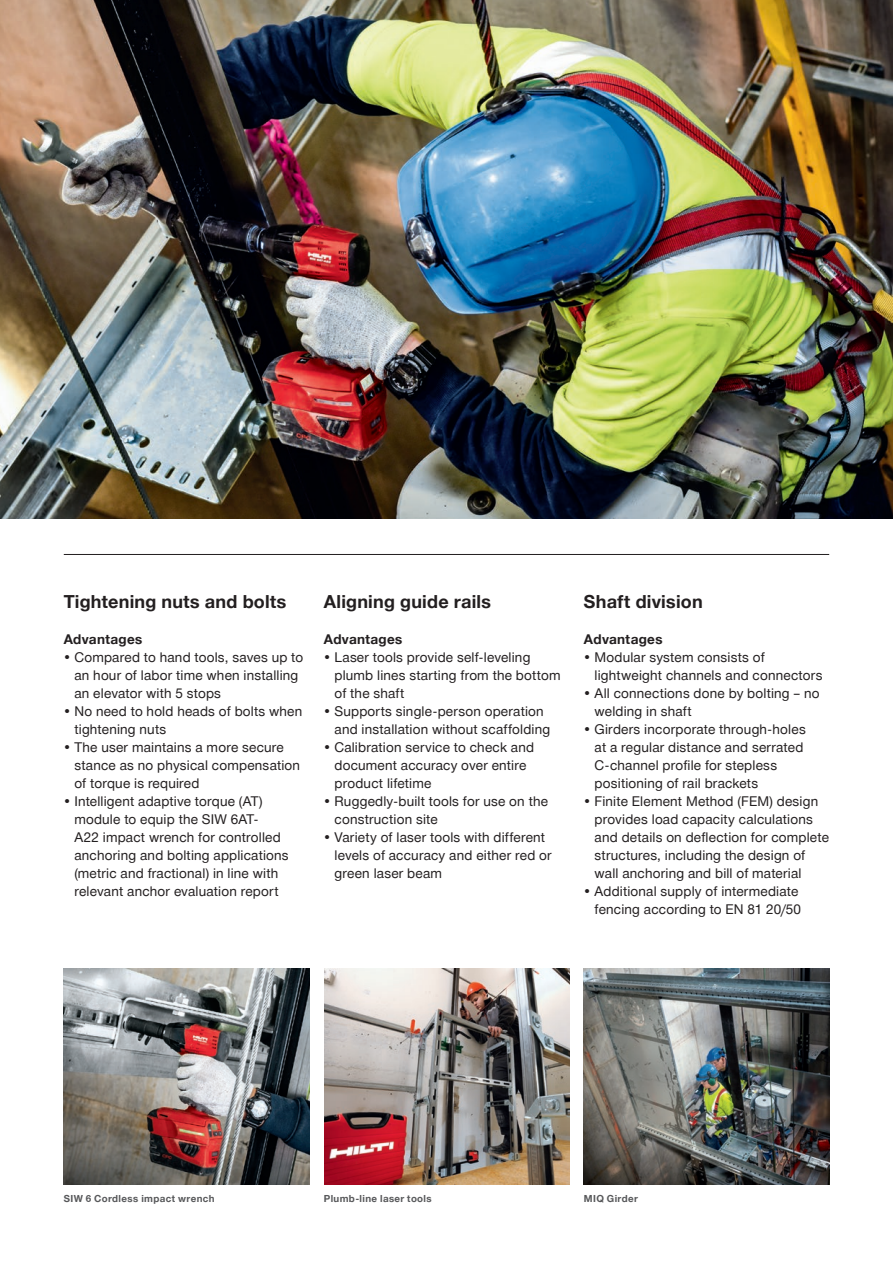
<style>
.page{position:relative;width:893px;height:1263px;background:#fff}
.page>*{position:absolute;margin:0;border:0;box-sizing:border-box;transform-origin:0 0}
.t1{font:700 18px "Hilti";letter-spacing:.01em;color:#231f20}
.t2{font:13.5px/18px "Hilti";letter-spacing:.015em;color:#231f20}
.t3{font:700 13.5px "Hilti";letter-spacing:.025em;color:#231f20}
.t4{font:700 9.75px "Hilti";letter-spacing:.04em;color:#57585a}
.s1{font-weight:700}
</style>
<div class="page">
<img style="left:0;top:0;width:893px;height:518px">
<hr style="left:64px;top:554px;width:765px;height:1px;background:#231f20">
<img style="left:325px;top:968px;width:244px;height:216px">
<img style="left:64px;top:968px;width:245px;height:216px">
<img style="left:584px;top:968px;width:245px;height:216px">
<h1 class="t1" style="left:64px;top:591px;width:224px">Tightening nuts and bolts</h1>
<p class="t3" style="left:64px;top:631px;width:80px">Advantages</p>
<p class="t2" style="left:74px;top:648px;width:230px;text-indent:-11px"><span class="s1">•</span> Compared to hand tools, saves up to an hour of labor time when installing an elevator with 5 stops</p>
<p class="t2" style="left:74px;top:702px;width:229px;text-indent:-11px"><span class="s1">•</span> No need to hold heads of bolts when tightening nuts</p>
<p class="t2" style="left:74px;top:738px;width:227px;text-indent:-11px"><span class="s1">•</span> The user maintains a more secure stance as no physical compensation of torque is required</p>
<p class="t2" style="left:74px;top:792px;width:216px;text-indent:-11px"><span class="s1">•</span> Intelligent adaptive torque (AT) module to equip the SIW 6AT-<br>A22 impact wrench for controlled anchoring and bolting applications (metric and fractional) in line with relevant anchor evaluation report</p>
<h1 class="t1" style="left:324px;top:591px;width:169px">Aligning guide rails</h1>
<p class="t3" style="left:324px;top:631px;width:80px">Advantages</p>
<p class="t2" style="left:334px;top:648px;width:227px;text-indent:-11px"><span class="s1">•</span> Laser tools provide self-leveling plumb lines starting from the bottom of the shaft</p>
<p class="t2" style="left:334px;top:702px;width:217px;text-indent:-11px"><span class="s1">•</span> Supports single-person operation and installation without scaffolding</p>
<p class="t2" style="left:334px;top:738px;width:201px;text-indent:-11px"><span class="s1">•</span> Calibration service to check and document accuracy over entire product lifetime</p>
<p class="t2" style="left:334px;top:792px;width:215px;text-indent:-11px"><span class="s1">•</span> Ruggedly-built tools for use on the construction site</p>
<p class="t2" style="left:334px;top:828px;width:219px;text-indent:-11px"><span class="s1">•</span> Variety of laser tools with different levels of accuracy and either red or green laser beam</p>
<h1 class="t1" style="left:584px;top:591px;width:120px">Shaft division</h1>
<p class="t3" style="left:584px;top:631px;width:80px">Advantages</p>
<p class="t2" style="left:595px;top:648px;width:229px;text-indent:-11px"><span class="s1">•</span> Modular system consists of lightweight channels and connectors</p>
<p class="t2" style="left:595px;top:684px;width:227px;text-indent:-11px"><span class="s1">•</span> All connections done by bolting – no welding in shaft</p>
<p class="t2" style="left:595px;top:720px;width:213px;text-indent:-11px"><span class="s1">•</span> Girders incorporate through-holes at a regular distance and serrated C-channel profile for stepless positioning of rail brackets</p>
<p class="t2" style="left:595px;top:792px;width:236px;text-indent:-11px"><span class="s1">•</span> Finite Element Method (FEM) design provides load capacity calculations and details on deflection for complete structures, including the design of wall anchoring and bill of material</p>
<p class="t2" style="left:584px;top:882px;width:219px;text-align:right"><span class="s1">•</span> Additional supply of intermediate fencing according to EN 81 20/50</p>
<p class="t4" style="left:64px;top:1193px;width:152px">SIW 6 Cordless impact wrench</p>
<p class="t4" style="left:324px;top:1193px;width:109px">Plumb-line laser tools</p>
<p class="t4" style="left:584px;top:1193px;width:56px">MIQ Girder</p>
</div>
